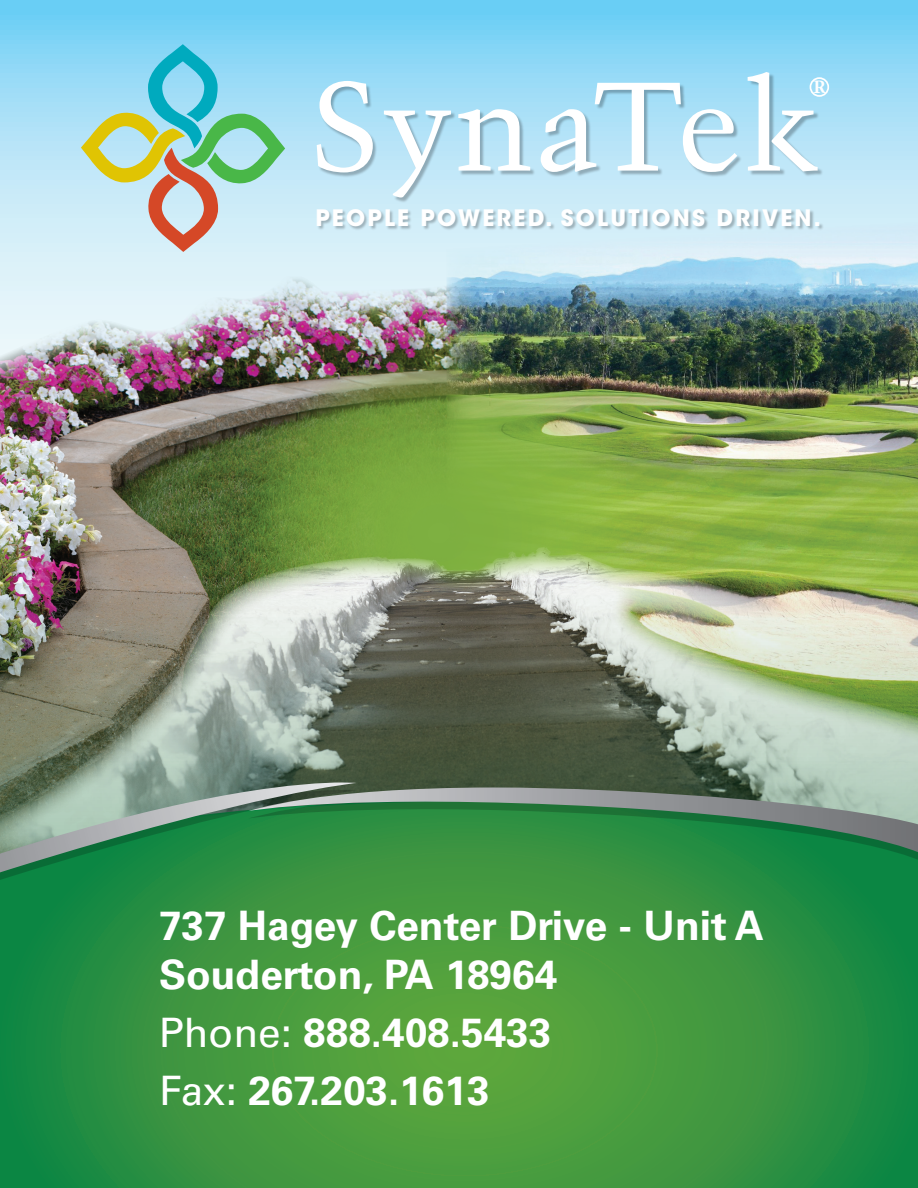
<style>
.page{position:relative;width:918px;height:1188px;background:#fff}
.page>*{position:absolute;margin:0;border:0;box-sizing:border-box;transform-origin:0 0}
.t1{font:125.7px "Trump Mediaeval LT Std";letter-spacing:.025em;color:#fff}
.t2{font:700 40.5px/48.8px "Univers LT Std";color:#fff}
.t3{font:700 22.5px "ITC Avant Garde Std";letter-spacing:.1em;color:#fff}
.t4{font:700 17.7px "Trump Mediaeval LT Std";color:#fff}
.s1{font-weight:400}
</style>
<div class="page">
<img style="left:0;top:0;width:918px;height:778px">
<svg style="left:0;top:778px;width:918px;height:410px;background:#3c9640"></svg>
<svg style="left:0;top:872px;width:357px;height:129px;background:#2d9041"></svg>
<svg style="left:0;top:783px;width:918px;height:89px;background:#4f9162"></svg>
<svg style="left:77px;top:40px;width:212px;height:216px;background:#a7d2ce"></svg>
<img style="left:310px;top:66px;width:520px;height:143px">
<img style="left:314px;top:207px;width:511px;height:31px">
<div style="left:810px;top:77px;width:19px;height:20px;border:2px solid #fff;border-radius:50%"></div>
<h1 class="t1" style="left:310px;top:50px;width:512px">SynaTek</h1>
<p class="t4" style="left:814px;top:76px;width:14px">R</p>
<p class="t3" style="left:315px;top:204px;width:507px">PEOPLE POWERED. SOLUTIONS DRIVEN.</p>
<p class="t2" style="left:159px;top:902px;width:607px">737 Hagey Center Drive - Unit A<br>Souderton, PA 18964</p>
<p class="t2" style="left:159px;top:1004px;width:394px;line-height:57.9px"><span class="s1">Phone:</span> 888.408.5433<br><span class="s1">Fax:</span> 267.203.1613</p>
</div>
